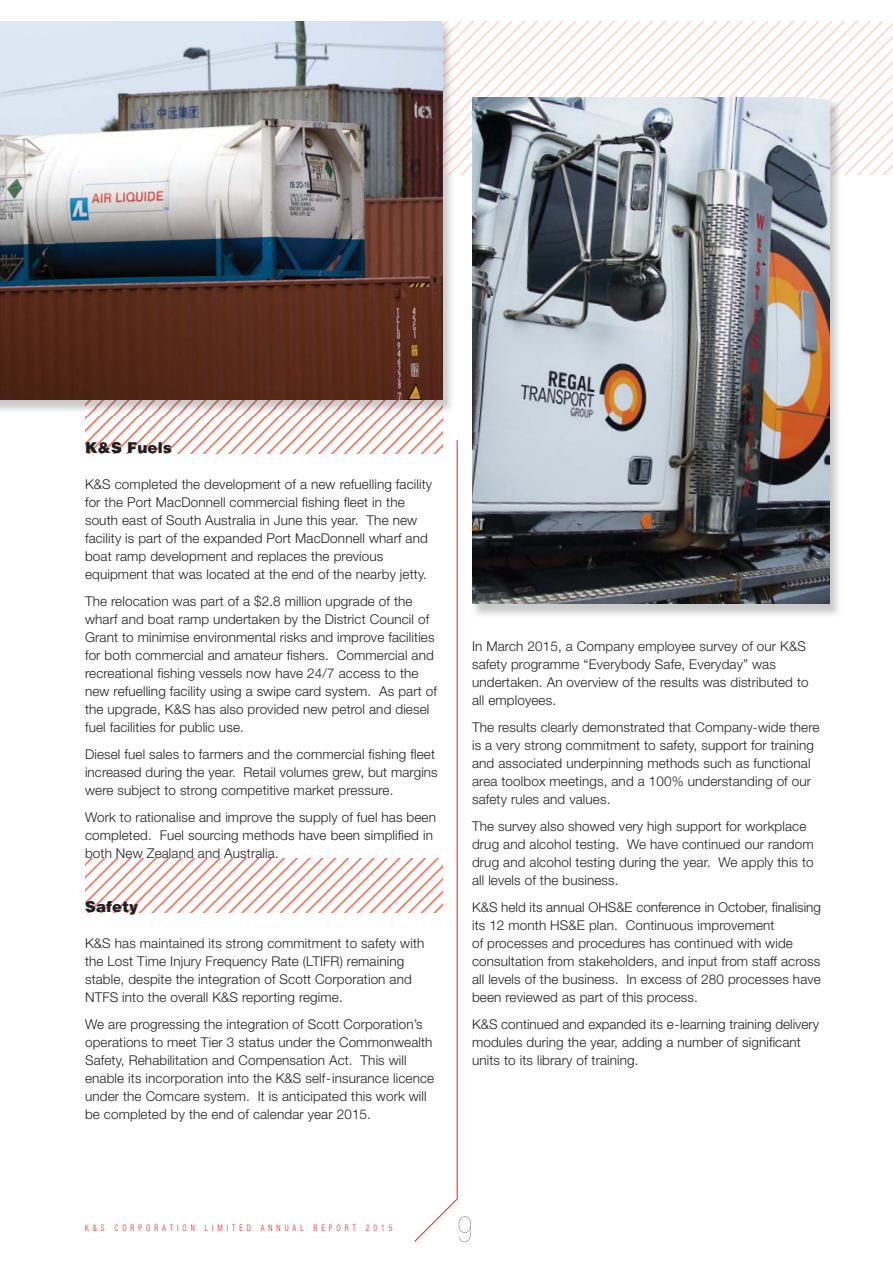
<style>
.page{position:relative;width:893px;height:1263px;background:#fff}
.page>*{position:absolute;margin:0;border:0;box-sizing:border-box;transform-origin:0 0}
.t1{font:900 15px "Helvetica";letter-spacing:.01em;color:#231f20}
.t2{font:300 13.5px/18px "Helvetica Neue";letter-spacing:.01em;color:#231f20}
.t3{font:300 condensed 9px "Helvetica Neue";letter-spacing:.525em;color:#e61d35;scale:.85 1}
</style>
<div class="page">
<img style="left:85px;top:416px;width:357px;height:37px">
<img style="left:85px;top:859px;width:357px;height:53px">
<img style="left:459px;top:21px;width:433px;height:153px">
<hr style="left:457px;top:440px;width:1px;height:759px;background:#e61d35">
<svg style="left:414px;top:1199px;width:57px;height:43px"></svg>
<img style="left:468px;top:94px;width:378px;height:521px">
<img style="left:472px;top:98px;width:357px;height:506px">
<img style="left:0;top:174px;width:453px;height:237px">
<img style="left:85px;top:400px;width:357px;height:16px">
<img style="left:442px;top:21px;width:17px;height:153px">
<img style="left:0;top:21px;width:442px;height:379px">
<p class="t1" style="left:85px;top:442px;width:88px">K&amp;S Fuels</p>
<p class="t2" style="left:85px;top:477px;width:349px">K&amp;S completed the development of a new refuelling facility for the Port MacDonnell commercial fishing fleet in the south east of South Australia in June this year. The new facility is part of the expanded Port MacDonnell wharf and boat ramp development and replaces the previous equipment that was located at the end of the nearby jetty.</p>
<p class="t2" style="left:85px;top:594px;width:353px">The relocation was part of a $2.8 million upgrade of the wharf and boat ramp undertaken by the District Council of Grant to minimise environmental risks and improve facilities for both commercial and amateur fishers. Commercial and recreational fishing vessels now have 24/7 access to the new refuelling facility using a swipe card system. As part of the upgrade, K&amp;S has also provided new petrol and diesel fuel facilities for public use.</p>
<p class="t2" style="left:85px;top:747px;width:354px">Diesel fuel sales to farmers and the commercial fishing fleet increased during the year. Retail volumes grew, but margins were subject to strong competitive market pressure.</p>
<p class="t2" style="left:85px;top:810px;width:352px">Work to rationalise and improve the supply of fuel has been completed. Fuel sourcing methods have been simplified in both New Zealand and Australia.</p>
<p class="t1" style="left:85px;top:901px;width:55px">Safety</p>
<p class="t2" style="left:85px;top:936px;width:341px">K&amp;S has maintained its strong commitment to safety with the Lost Time Injury Frequency Rate (LTIFR) remaining stable, despite the integration of Scott Corporation and NTFS into the overall K&amp;S reporting regime.</p>
<p class="t2" style="left:85px;top:1017px;width:351px">We are progressing the integration of Scott Corporation’s operations to meet Tier 3 status under the Commonwealth Safety, Rehabilitation and Compensation Act. This will enable its incorporation into the K&amp;S self-insurance licence under the Comcare system. It is anticipated this work will be completed by the end of calendar year 2015.</p>
<p class="t2" style="left:472px;top:638px;width:338px">In March 2015, a Company employee survey of our K&amp;S safety programme “Everybody Safe, Everyday” was undertaken. An overview of the results was distributed to all employees.</p>
<p class="t2" style="left:472px;top:719px;width:349px">The results clearly demonstrated that Company-wide there is a very strong commitment to safety, support for training and associated underpinning methods such as functional area toolbox meetings, and a 100% understanding of our safety rules and values.</p>
<p class="t2" style="left:472px;top:818px;width:343px">The survey also showed very high support for workplace drug and alcohol testing. We have continued our random drug and alcohol testing during the year. We apply this to all levels of the business.</p>
<p class="t2" style="left:472px;top:899px;width:350px">K&amp;S held its annual OHS&amp;E conference in October, finalising its 12 month HS&amp;E plan. Continuous improvement<br>of processes and procedures has continued with wide consultation from stakeholders, and input from staff across all levels of the business. In excess of 280 processes have been reviewed as part of this process.</p>
<p class="t2" style="left:472px;top:1016px;width:348px">K&amp;S continued and expanded its e-learning training delivery modules during the year, adding a number of significant units to its library of training.</p>
<p class="t3" style="left:85px;top:1225px;width:363px">K&amp;S CORPORATION LIMITED ANNUAL REPORT 2015</p>
</div>
